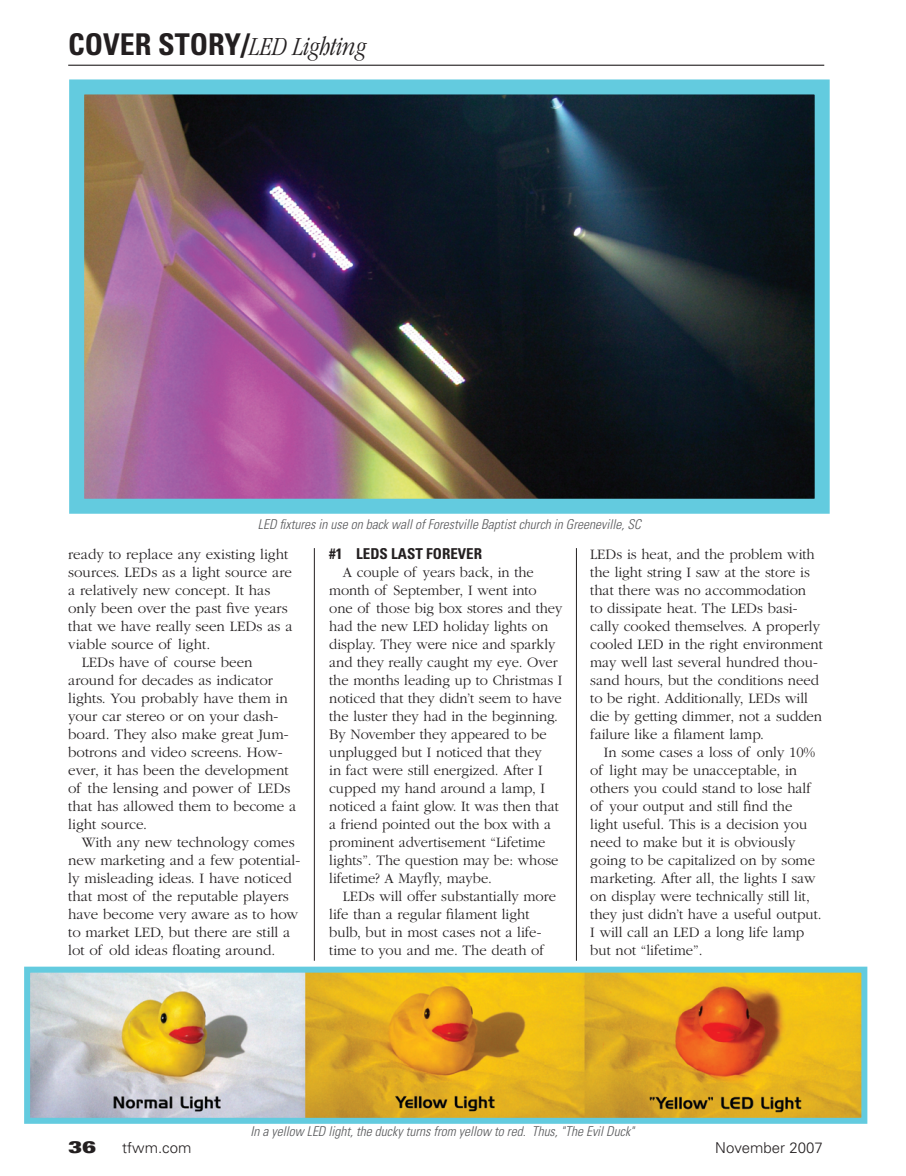
<style>
.page{position:relative;width:906px;height:1176px;background:#fff}
.page>*{position:absolute;margin:0;border:0;box-sizing:border-box;transform-origin:0 0}
.t1{font:700 condensed 30px "Univers";color:#231f20}
.t2{font:900 expanded 16.5px "Univers";color:#231f20}
.t3{font:300 15px/18px "Garamond";color:#231f20}
.t4{font:300 15px "Univers";color:#231f20}
.t5{font:700 condensed 15px "Univers";color:#231f20}
.t6{font:italic 300 condensed 13.5px "Univers";color:#57585a}
.s1{font-family:"Garamond";font-weight:300;font-style:italic;font-size:27px}
</style>
<div class="page">
<img style="left:85px;top:95px;width:729px;height:403px">
<div style="left:69px;top:79px;width:761px;height:435px;border:15px solid #63cbdf"></div>
<hr style="left:68px;top:65px;width:756px;height:1px;background:#231f20">
<hr style="left:314px;top:548px;width:1px;height:413px;background:#231f20">
<hr style="left:576px;top:548px;width:1px;height:413px;background:#231f20">
<img style="left:31px;top:974px;width:829px;height:143px">
<div style="left:24px;top:967px;width:843px;height:157px;border:6px solid #63cbdf"></div>
<h1 class="t1" style="left:68px;top:26px;width:300px">COVER STORY/<span class="s1">LED Lighting</span></h1>
<p class="t6" style="left:258px;top:516px;width:385px">LED fixtures in use on back wall of Forestville Baptist church in Greeneville, SC</p>
<p class="t3" style="left:68px;top:545px;width:222px">ready to replace any existing light</p>
<p class="t3" style="left:68px;top:563px;width:225px">sources. LEDs as a light source are</p>
<p class="t3" style="left:68px;top:581px;width:204px">a relatively new concept. It has</p>
<p class="t3" style="left:68px;top:599px;width:221px">only been over the past five years</p>
<p class="t3" style="left:68px;top:617px;width:226px">that we have really seen LEDs as a</p>
<p class="t3" style="left:68px;top:635px;width:144px">viable source of light.</p>
<p class="t3" style="left:82px;top:653px;width:172px">LEDs have of course been</p>
<p class="t3" style="left:68px;top:671px;width:206px">around for decades as indicator</p>
<p class="t3" style="left:68px;top:689px;width:221px">lights. You probably have them in</p>
<p class="t3" style="left:68px;top:707px;width:212px">your car stereo or on your dash-</p>
<p class="t3" style="left:68px;top:725px;width:222px">board. They also make great Jum-</p>
<p class="t3" style="left:68px;top:743px;width:216px">botrons and video screens. How-</p>
<p class="t3" style="left:68px;top:761px;width:222px">ever, it has been the development</p>
<p class="t3" style="left:68px;top:779px;width:224px">of the lensing and power of LEDs</p>
<p class="t3" style="left:68px;top:797px;width:230px">that has allowed them to become a</p>
<p class="t3" style="left:68px;top:815px;width:80px">light source.</p>
<p class="t3" style="left:82px;top:833px;width:215px">With any new technology comes</p>
<p class="t3" style="left:68px;top:851px;width:234px">new marketing and a few potential-</p>
<p class="t3" style="left:68px;top:869px;width:225px">ly misleading ideas. I have noticed</p>
<p class="t3" style="left:68px;top:887px;width:222px">that most of the reputable players</p>
<p class="t3" style="left:68px;top:905px;width:232px">have become very aware as to how</p>
<p class="t3" style="left:68px;top:923px;width:224px">to market LED, but there are still a</p>
<p class="t3" style="left:68px;top:941px;width:209px">lot of old ideas floating around.</p>
<p class="t5" style="left:329px;top:544px;width:154px">#1 LEDS LAST FOREVER</p>
<p class="t3" style="left:329px;top:563px;width:235px;text-indent:14px">A couple of years back, in the month of September, I went into one of those big box stores and they had the new LED holiday lights on display. They were nice and sparkly and they really caught my eye. Over the months leading up to Christmas I noticed that they didn’t seem to have the luster they had in the beginning.<br>By November they appeared to be unplugged but I noticed that they<br>in fact were still energized. After I cupped my hand around a lamp, I noticed a faint glow. It was then that a friend pointed out the box with a prominent advertisement “Lifetime lights”. The question may be: whose lifetime? A Mayfly, maybe.</p>
<p class="t3" style="left:329px;top:887px;width:228px;text-indent:13px">LEDs will offer substantially more life than a regular filament light bulb, but in most cases not a life&shy;time to you and me. The death of</p>
<p class="t3" style="left:590px;top:545px;width:234px">LEDs is heat, and the problem with the light string I saw at the store is that there was no accommodation<br>to dissipate heat. The LEDs basi&shy;cally cooked themselves. A properly cooled LED in the right environment may well last several hundred thou&shy;sand hours, but the conditions need to be right. Additionally, LEDs will die by getting dimmer, not a sudden failure like a filament lamp.</p>
<p class="t3" style="left:590px;top:743px;width:233px;text-indent:13px">In some cases a loss of only 10% of light may be unacceptable, in others you could stand to lose half of your output and still find the light useful. This is a decision you need to make but it is obviously going to be capitalized on by some marketing. After all, the lights I saw on display were technically still lit, they just didn’t have a useful output.<br>I will call an LED a long life lamp but not “lifetime”.</p>
<p class="t6" style="left:251px;top:1123px;width:385px">In a yellow LED light, the ducky turns from yellow to red. Thus, "The Evil Duck"</p>
<p class="t2" style="left:68px;top:1137px;width:29px">36</p>
<p class="t4" style="left:122px;top:1138px;width:71px">tfwm.com</p>
<p class="t4" style="left:715px;top:1138px;width:109px">November 2007</p>
</div>
